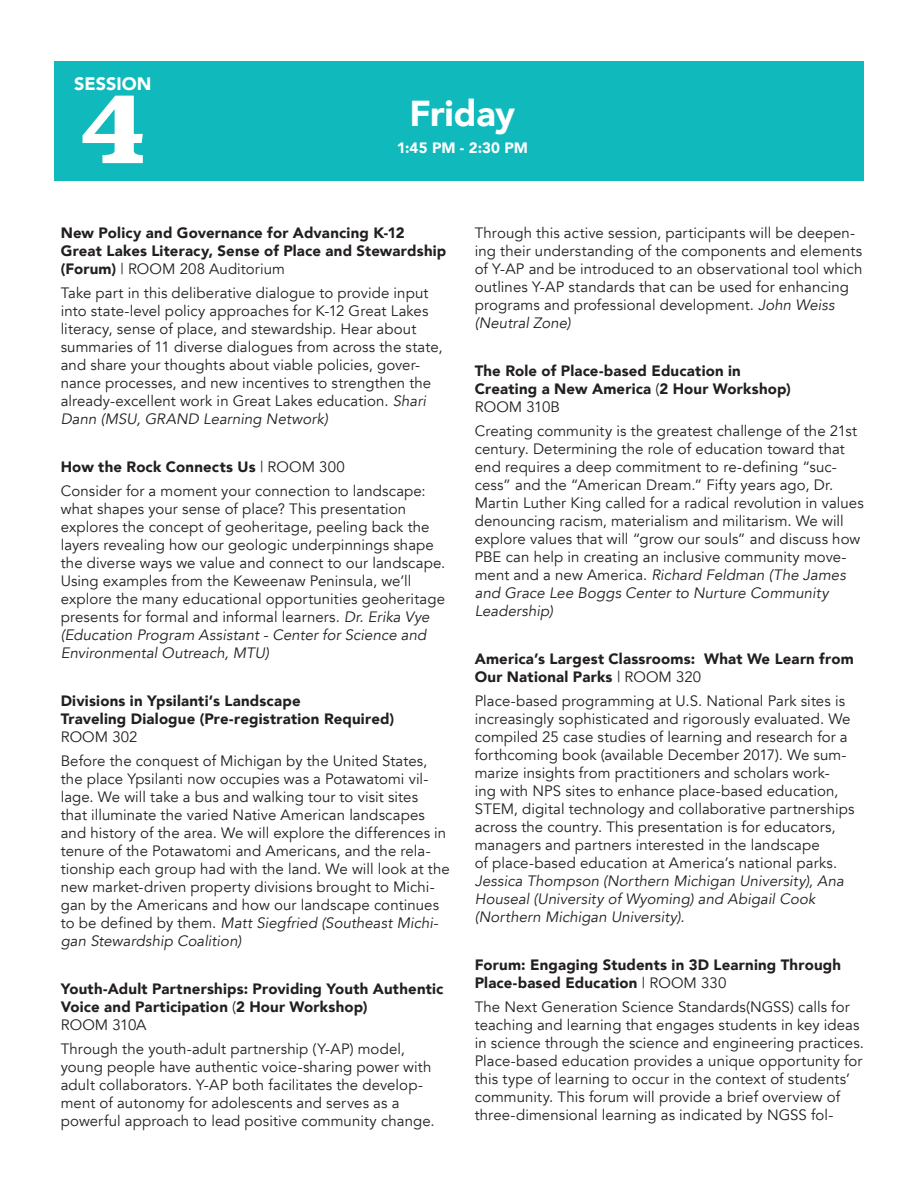
<style>
.page{position:relative;width:918px;height:1188px;background:#fff}
.page>*{position:absolute;margin:0;border:0;box-sizing:border-box;transform-origin:0 0}
.t1{font:700 99px "Superclarendon";color:#fff}
.t2{font:900 36px "Avenir";letter-spacing:-.005em;color:#fff}
.t3{font:900 18px "Avenir";color:#fff}
.t4{font:15px/18px "Avenir";letter-spacing:.005em;color:#231f20}
.t5{font:900 15px/18px "Avenir";letter-spacing:.01em;color:#231f20}
.t6{font:italic 15px/18px "Avenir";letter-spacing:.005em;color:#231f20}
.t7{font:900 15px "Avenir";color:#fff}
.s1{font-weight:400}
.s2{font-style:italic}
.s3{font-weight:900}
</style>
<div class="page">
<div style="left:54px;top:61px;width:810px;height:120px;background:#0fb9bc"></div>
<p class="t3" style="left:74px;top:68px;width:79px">SESSION</p>
<h1 class="t1" style="left:78px;top:53px;width:71px">4</h1>
<h2 class="t2" style="left:410px;top:82px;width:107px">Friday</h2>
<p class="t7" style="left:397px;top:134px;width:133px">1:45 PM - 2:30 PM</p>
<p class="t5" style="left:61px;top:224px;width:387px">New Policy and Governance for Advancing K-12<br>Great Lakes Literacy, Sense of Place and Stewardship (Forum) <span class="s1">| ROOM 208 Auditorium</span></p>
<p class="t4" style="left:61px;top:284px;width:383px">Take part in this deliberative dialogue to provide input into state-level policy approaches for K-12 Great Lakes literacy, sense of place, and stewardship. Hear about summaries of 11 diverse dialogues from across the state, and share your thoughts about viable policies, gover&shy;nance processes, and new incentives to strengthen the already-excellent work in Great Lakes education. <span class="s2">Shari Dann (MSU, GRAND Learning Network)</span></p>
<p class="t4" style="left:61px;top:455px;width:367px;line-height:24px"><span class="s3">How the Rock Connects Us</span> | ROOM 300<br>Consider for a moment your connection to landscape:</p>
<p class="t4" style="left:61px;top:500px;width:386px">what shapes your sense of place? This presentation explores the concept of geoheritage, peeling back the layers revealing how our geologic underpinnings shape the diverse ways we value and connect to our landscape.<br>Using examples from the Keweenaw Peninsula, we’ll explore the many educational opportunities geoheritage presents for formal and informal learners. <span class="s2">Dr. Erika Vye (Education Program Assistant - Center for Science and Environmental Outreach, MTU)</span></p>
<p class="t5" style="left:61px;top:692px;width:335px">Divisions in Ypsilanti’s Landscape<br>Traveling Dialogue (Pre-registration Required)</p>
<p class="t4" style="left:61px;top:725px;width:368px;line-height:24px">ROOM 302<br>Before the conquest of Michigan by the United States,</p>
<p class="t4" style="left:61px;top:770px;width:391px">the place Ypsilanti now occupies was a Potawatomi vil&shy;lage. We will take a bus and walking tour to visit sites<br>that illuminate the varied Native American landscapes and history of the area. We will explore the differences in tenure of the Potawatomi and Americans, and the rela&shy;tionship each group had with the land. We will look at the new market-driven property divisions brought to Michi&shy;gan by the Americans and how our landscape continues to be defined by them. <span class="s2">Matt Siegfried (Southeast Michi&shy;gan Stewardship Coalition)</span></p>
<p class="t5" style="left:61px;top:980px;width:384px">Youth-Adult Partnerships: Providing Youth Authentic<br>Voice and Participation <span class="s1">(</span>2 Hour Workshop)<br><span class="s1">ROOM 310A</span></p>
<p class="t4" style="left:61px;top:1040px;width:375px">Through the youth-adult partnership (Y-AP) model, young people have authentic voice-sharing power with adult collaborators. Y-AP both facilitates the develop&shy;ment of autonomy for adolescents and serves as a powerful approach to lead positive community change.</p>
<p class="t4" style="left:475px;top:224px;width:389px">Through this active session, participants will be deepen&shy;ing their understanding of the components and elements of Y-AP and be introduced to an observational tool which outlines Y-AP standards that can be used for enhancing programs and professional development. <span class="s2">John Weiss (Neutral Zone)</span></p>
<p class="t5" style="left:475px;top:362px;width:318px">The Role of Place-based Education in<br>Creating a New America <span class="s1">(</span>2 Hour Workshop)<br><span class="s1">ROOM 310B</span></p>
<p class="t4" style="left:475px;top:422px;width:391px">Creating community is the greatest challenge of the 21st century. Determining the role of education toward that end requires a deep commitment to re-defining “suc&shy;cess” and the “American Dream.” Fifty years ago, Dr.<br>Martin Luther King called for a radical revolution in values denouncing racism, materialism and militarism. We will explore values that will “grow our souls” and discuss how PBE can help in creating an inclusive community move&shy;ment and a new America. <span class="s2">Richard Feldman (The James and Grace Lee Boggs Center to Nurture Community Leadership)</span></p>
<p class="t5" style="left:475px;top:650px;width:380px">America’s Largest Classrooms: What We Learn from<br>Our National Parks <span class="s1">| ROOM 320</span></p>
<p class="t4" style="left:475px;top:692px;width:381px">Place-based programming at U.S. National Park sites is increasingly sophisticated and rigorously evaluated. We compiled 25 case studies of learning and research for a forthcoming book (available December 2017). We sum&shy;marize insights from practitioners and scholars work&shy;ing with NPS sites to enhance place-based education, STEM, digital technology and collaborative partnerships across the country. This presentation is for educators, managers and partners interested in the landscape<br>of place-based education at America’s national parks.</p>
<p class="t6" style="left:475px;top:872px;width:371px">Jessica Thompson (Northern Michigan University), Ana<br>Houseal (University of Wyoming) and Abigail Cook (Northern Michigan University).</p>
<p class="t5" style="left:475px;top:956px;width:368px">Forum: Engaging Students in 3D Learning Through<br>Place-based Education <span class="s1">| ROOM 330</span></p>
<p class="t4" style="left:475px;top:998px;width:391px">The Next Generation Science Standards(NGSS) calls for teaching and learning that engages students in key ideas in science through the science and engineering practices.<br>Place-based education provides a unique opportunity for this type of learning to occur in the context of students’ community. This forum will provide a brief overview of three-dimensional learning as indicated by NGSS fol-</p>
</div>
